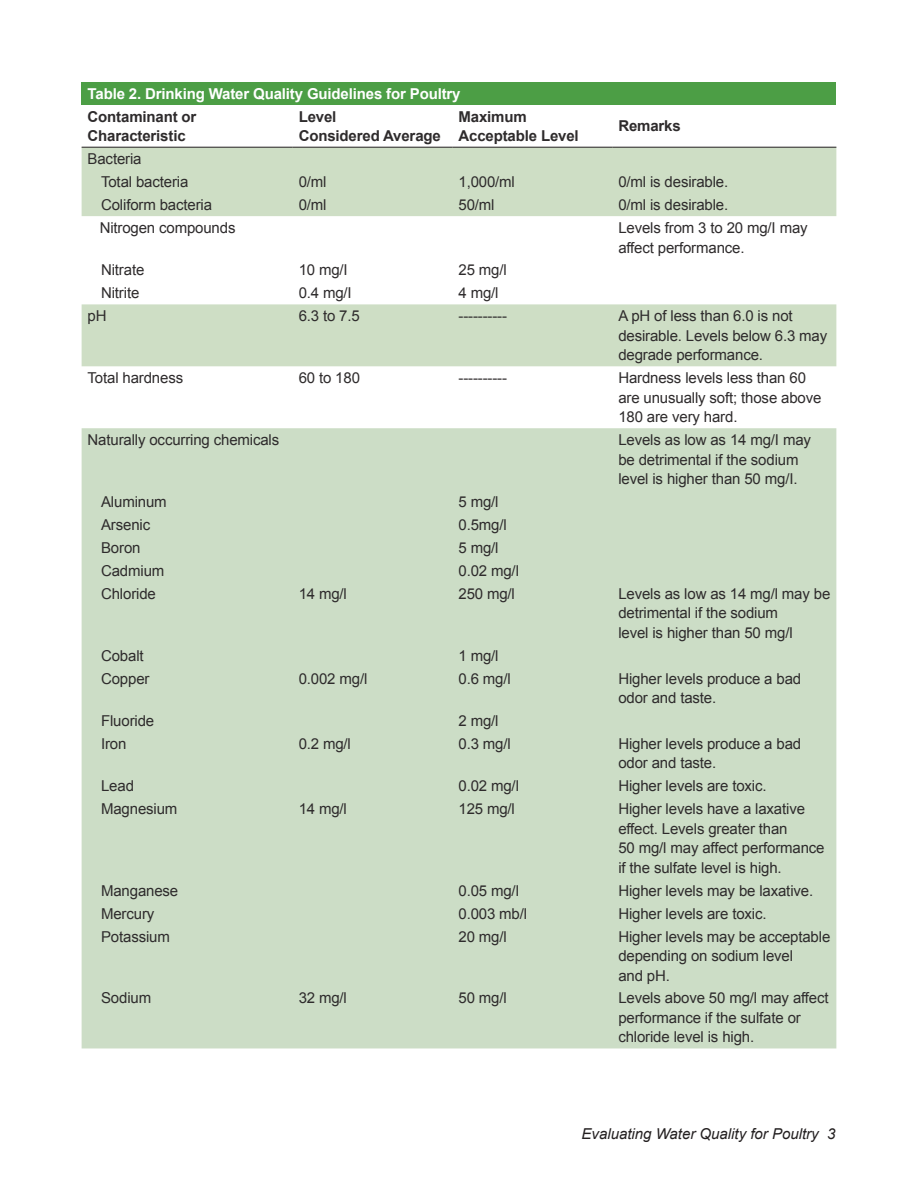
<style>
.page{position:relative;width:918px;height:1188px;background:#fff}
.page>*{position:absolute;margin:0;border:0;box-sizing:border-box;transform-origin:0 0}
.t1{font:15px/19.5px "Arial";letter-spacing:-.01em;color:#2e2b2c}
.t2{font:700 15px/19.5px "Arial";letter-spacing:-.01em;color:#2e2b2c}
.t3{font:700 15px "Arial";letter-spacing:-.01em;color:#fff}
.t4{font:italic 15px "Arial";color:#231f20}
</style>
<div class="page">
<div style="left:82px;top:82px;width:754px;height:23px;background:#4c9e45"></div>
<svg style="left:82px;top:148px;width:754px;height:218px;fill:#cedec5"></svg>
<div style="left:82px;top:428px;width:754px;height:620px;background:#ccddc6"></div>
<hr style="left:82px;top:147px;width:211px;height:1px;background:#231f20">
<hr style="left:293px;top:147px;width:160px;height:1px;background:#231f20">
<hr style="left:453px;top:147px;width:159px;height:1px;background:#231f20">
<hr style="left:612px;top:147px;width:224px;height:1px;background:#231f20">
<p class="t3" style="left:88px;top:84px;width:374px">Table 2. Drinking Water Quality Guidelines for Poultry</p>
<p class="t2" style="left:88px;top:107px;width:110px">Contaminant or<br>Characteristic</p>
<p class="t2" style="left:299px;top:107px;width:144px">Level<br>Considered Average</p>
<p class="t2" style="left:459px;top:107px;width:122px">Maximum<br>Acceptable Level</p>
<p class="t2" style="left:618px;top:117px;width:64px">Remarks</p>
<p class="t1" style="left:101px;top:148px;width:89px;line-height:23px;text-indent:-13px">Bacteria<br>Total bacteria</p>
<p class="t1" style="left:299px;top:172px;width:29px">0/ml</p>
<p class="t1" style="left:459px;top:172px;width:58px">1,000/ml</p>
<p class="t1" style="left:618px;top:172px;width:111px">0/ml is desirable.</p>
<p class="t1" style="left:101px;top:195px;width:112px">Coliform bacteria</p>
<p class="t1" style="left:299px;top:195px;width:29px">0/ml</p>
<p class="t1" style="left:459px;top:195px;width:38px">50/ml</p>
<p class="t1" style="left:618px;top:195px;width:111px">0/ml is desirable.</p>
<p class="t1" style="left:100px;top:218px;width:137px">Nitrogen compounds</p>
<p class="t1" style="left:618px;top:218px;width:191px">Levels from 3 to 20 mg/I may affect performance.</p>
<p class="t1" style="left:101px;top:261px;width:45px">Nitrate</p>
<p class="t1" style="left:299px;top:261px;width:51px">10 mg/I</p>
<p class="t1" style="left:459px;top:261px;width:50px">25 mg/l</p>
<p class="t1" style="left:101px;top:284px;width:40px">Nitrite</p>
<p class="t1" style="left:299px;top:284px;width:55px">0.4 mg/I</p>
<p class="t1" style="left:459px;top:284px;width:42px">4 mg/l</p>
<p class="t1" style="left:88px;top:306px;width:21px">pH</p>
<p class="t1" style="left:299px;top:306px;width:63px">6.3 to 7.5</p>
<p class="t1" style="left:459px;top:306px;width:50px">----------</p>
<p class="t1" style="left:618px;top:306px;width:210px">A pH of less than 6.0 is not desirable. Levels below 6.3 may degrade performance.</p>
<p class="t1" style="left:88px;top:368px;width:97px">Total hardness</p>
<p class="t1" style="left:299px;top:368px;width:63px">60 to 180</p>
<p class="t1" style="left:459px;top:368px;width:50px">----------</p>
<p class="t1" style="left:618px;top:368px;width:205px">Hardness levels less than 60 are unusually soft; those above<br>180 are very hard.</p>
<p class="t1" style="left:88px;top:430px;width:193px">Naturally occurring chemicals</p>
<p class="t1" style="left:618px;top:430px;width:194px">Levels as low as 14 mg/I may be detrimental if the sodium level is higher than 50 mg/I.</p>
<p class="t1" style="left:101px;top:492px;width:67px">Aluminum</p>
<p class="t1" style="left:459px;top:492px;width:42px">5 mg/l</p>
<p class="t1" style="left:101px;top:515px;width:51px">Arsenic</p>
<p class="t1" style="left:459px;top:515px;width:50px">0.5mg/l</p>
<p class="t1" style="left:101px;top:538px;width:41px">Boron</p>
<p class="t1" style="left:459px;top:538px;width:42px">5 mg/l</p>
<p class="t1" style="left:101px;top:561px;width:65px">Cadmium</p>
<p class="t1" style="left:459px;top:561px;width:62px">0.02 mg/l</p>
<p class="t1" style="left:101px;top:584px;width:56px">Chloride</p>
<p class="t1" style="left:299px;top:584px;width:50px">14 mg/l</p>
<p class="t1" style="left:459px;top:584px;width:58px">250 mg/l</p>
<p class="t1" style="left:618px;top:584px;width:213px">Levels as low as 14 mg/l may be detrimental if the sodium<br>level is higher than 50 mg/l</p>
<p class="t1" style="left:101px;top:646px;width:44px">Cobalt</p>
<p class="t1" style="left:459px;top:646px;width:42px">1 mg/l</p>
<p class="t1" style="left:101px;top:669px;width:50px">Copper</p>
<p class="t1" style="left:299px;top:669px;width:70px">0.002 mg/l</p>
<p class="t1" style="left:459px;top:669px;width:54px">0.6 mg/l</p>
<p class="t1" style="left:618px;top:669px;width:184px">Higher levels produce a bad odor and taste.</p>
<p class="t1" style="left:101px;top:711px;width:55px">Fluoride</p>
<p class="t1" style="left:459px;top:711px;width:42px">2 mg/l</p>
<p class="t1" style="left:101px;top:734px;width:27px">Iron</p>
<p class="t1" style="left:299px;top:734px;width:54px">0.2 mg/l</p>
<p class="t1" style="left:459px;top:734px;width:54px">0.3 mg/l</p>
<p class="t1" style="left:618px;top:734px;width:184px">Higher levels produce a bad odor and taste.</p>
<p class="t1" style="left:101px;top:777px;width:34px">Lead</p>
<p class="t1" style="left:459px;top:777px;width:62px">0.02 mg/l</p>
<p class="t1" style="left:618px;top:777px;width:150px">Higher levels are toxic.</p>
<p class="t1" style="left:101px;top:799px;width:78px">Magnesium</p>
<p class="t1" style="left:299px;top:799px;width:50px">14 mg/l</p>
<p class="t1" style="left:459px;top:799px;width:58px">125 mg/l</p>
<p class="t1" style="left:618px;top:799px;width:208px">Higher levels have a laxative effect. Levels greater than<br>50 mg/l may affect performance if the sulfate level is high.</p>
<p class="t1" style="left:101px;top:881px;width:79px">Manganese</p>
<p class="t1" style="left:459px;top:881px;width:62px">0.05 mg/l</p>
<p class="t1" style="left:618px;top:881px;width:196px">Higher levels may be laxative.</p>
<p class="t1" style="left:101px;top:904px;width:55px">Mercury</p>
<p class="t1" style="left:459px;top:904px;width:70px">0.003 mb/l</p>
<p class="t1" style="left:618px;top:904px;width:150px">Higher levels are toxic.</p>
<p class="t1" style="left:101px;top:927px;width:70px">Potassium</p>
<p class="t1" style="left:459px;top:927px;width:50px">20 mg/l</p>
<p class="t1" style="left:618px;top:927px;width:213px">Higher levels may be acceptable depending on sodium level<br>and pH.</p>
<p class="t1" style="left:101px;top:989px;width:52px">Sodium</p>
<p class="t1" style="left:299px;top:989px;width:50px">32 mg/l</p>
<p class="t1" style="left:459px;top:989px;width:50px">50 mg/l</p>
<p class="t1" style="left:618px;top:989px;width:212px">Levels above 50 mg/l may affect performance if the sulfate or chloride level is high.</p>
<p class="t4" style="left:581px;top:1124px;width:256px">Evaluating Water Quality for Poultry 3</p>
</div>
